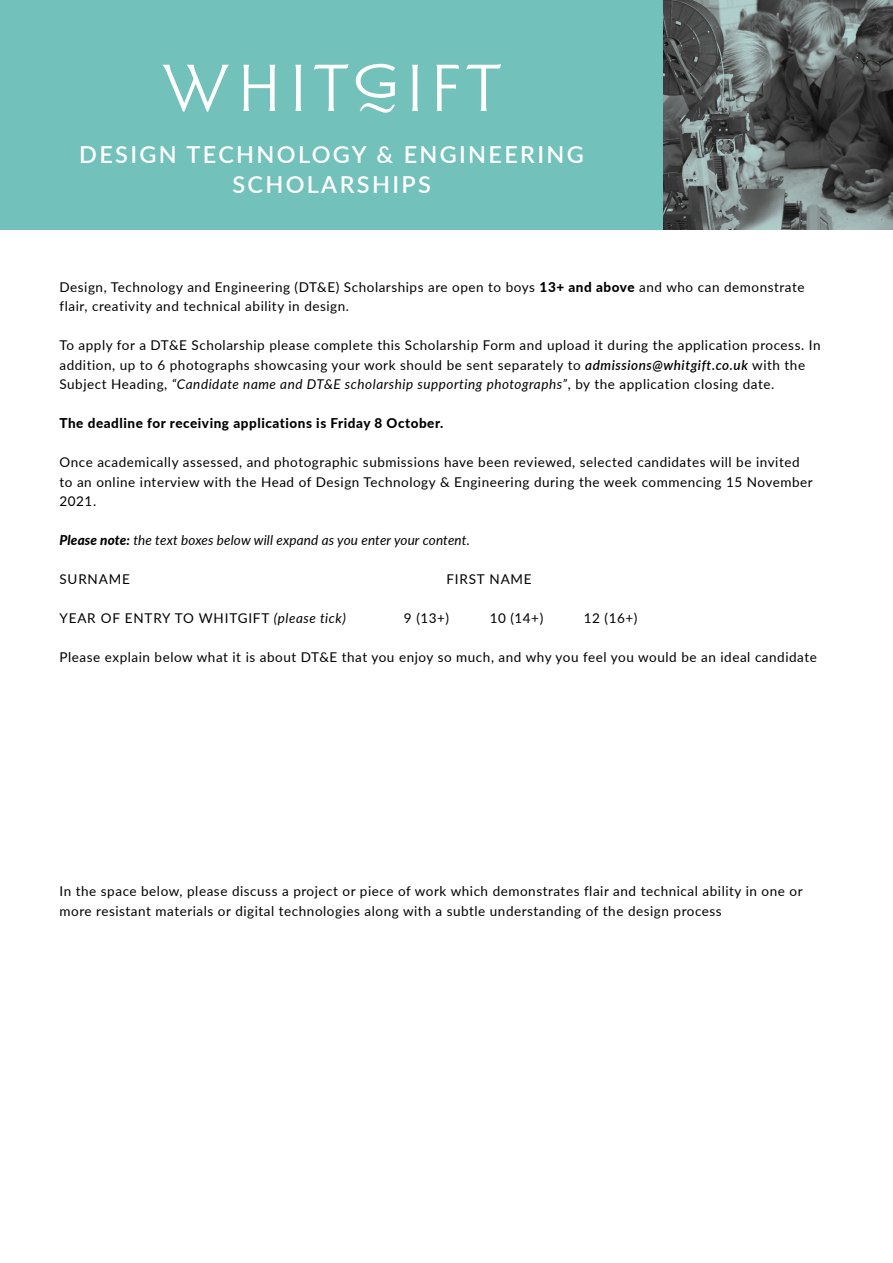
<style>
.page{position:relative;width:893px;height:1263px;background:#fff}
.page>*{position:absolute;margin:0;border:0;box-sizing:border-box;transform-origin:0 0}
.t1{font:600 23.4px/30px "Lato";letter-spacing:.1em;color:#fff;text-align:center}
.t2{font:13.5px/19.5px "Lato";letter-spacing:.04em;color:#000}
.t3{font:italic 13.5px "Lato";letter-spacing:.01em;color:#000}
.t4{font:800 13.5px "Lato";letter-spacing:.04em;color:#000}
.t5{font:13.5px "Lato";letter-spacing:.06em;color:#000}
.s1{font-weight:800}
.s2{font-weight:600;font-style:italic}
.s3{font-style:italic}
</style>
<div class="page">
<div style="left:0;top:0;width:663px;height:230px;background:#73c1bb"></div>
<svg style="left:163px;top:65px;width:66px;height:47px"></svg>
<svg style="left:243px;top:65px;width:32px;height:46px"></svg>
<svg style="left:295px;top:65px;width:6px;height:46px"></svg>
<svg style="left:314px;top:64px;width:34px;height:47px"></svg>
<svg style="left:412px;top:65px;width:6px;height:46px"></svg>
<svg style="left:436px;top:65px;width:23px;height:46px"></svg>
<svg style="left:466px;top:64px;width:35px;height:47px"></svg>
<svg style="left:356px;top:64px;width:40px;height:49px"></svg>
<img style="left:663px;top:0;width:230px;height:230px">
<h1 class="t1" style="left:79px;top:139px;width:506px">DESIGN TECHNOLOGY &amp; ENGINEERING<br>SCHOLARSHIPS</h1>
<p class="t2" style="left:60px;top:276px;width:746px">Design, Technology and Engineering (DT&amp;E) Scholarships are open to boys <span class="s1">13+ and above</span> and who can demonstrate flair, creativity and technical ability in design.</p>
<p class="t2" style="left:60px;top:335px;width:762px">To apply for a DT&amp;E Scholarship please complete this Scholarship Form and upload it during the application process. In addition, up to 6 photographs showcasing your work should be sent separately to <span class="s2">admissions@whitgift.co.uk</span> with the<br>Subject Heading, <span class="s3">“Candidate name and DT&amp;E scholarship supporting photographs”</span>, by the application closing date.</p>
<p class="t4" style="left:60px;top:413px;width:385px">The deadline for receiving applications is Friday 8 October.</p>
<p class="t2" style="left:60px;top:452px;width:755px">Once academically assessed, and photographic submissions have been reviewed, selected candidates will be invited to an online interview with the Head of Design Technology &amp; Engineering during the week commencing 15 November<br>2021.</p>
<p class="t3" style="left:60px;top:530px;width:412px"><span class="s1">Please note:</span> the text boxes below will expand as you enter your content.</p>
<p class="t5" style="left:60px;top:569px;width:72px">SURNAME</p>
<p class="t5" style="left:446px;top:569px;width:87px">FIRST NAME</p>
<p class="t5" style="left:60px;top:608px;width:288px">YEAR OF ENTRY TO WHITGIFT <span class="s3">(please tick)</span></p>
<p class="t2" style="left:404px;top:608px;width:47px">9 (13+)</p>
<p class="t2" style="left:490px;top:608px;width:55px">10 (14+)</p>
<p class="t2" style="left:584px;top:608px;width:55px">12 (16+)</p>
<p class="t2" style="left:60px;top:647px;width:759px">Please explain below what it is about DT&amp;E that you enjoy so much, and why you feel you would be an ideal candidate</p>
<p class="t2" style="left:60px;top:881px;width:745px">In the space below, please discuss a project or piece of work which demonstrates flair and technical ability in one or more resistant materials or digital technologies along with a subtle understanding of the design process</p>
</div>
